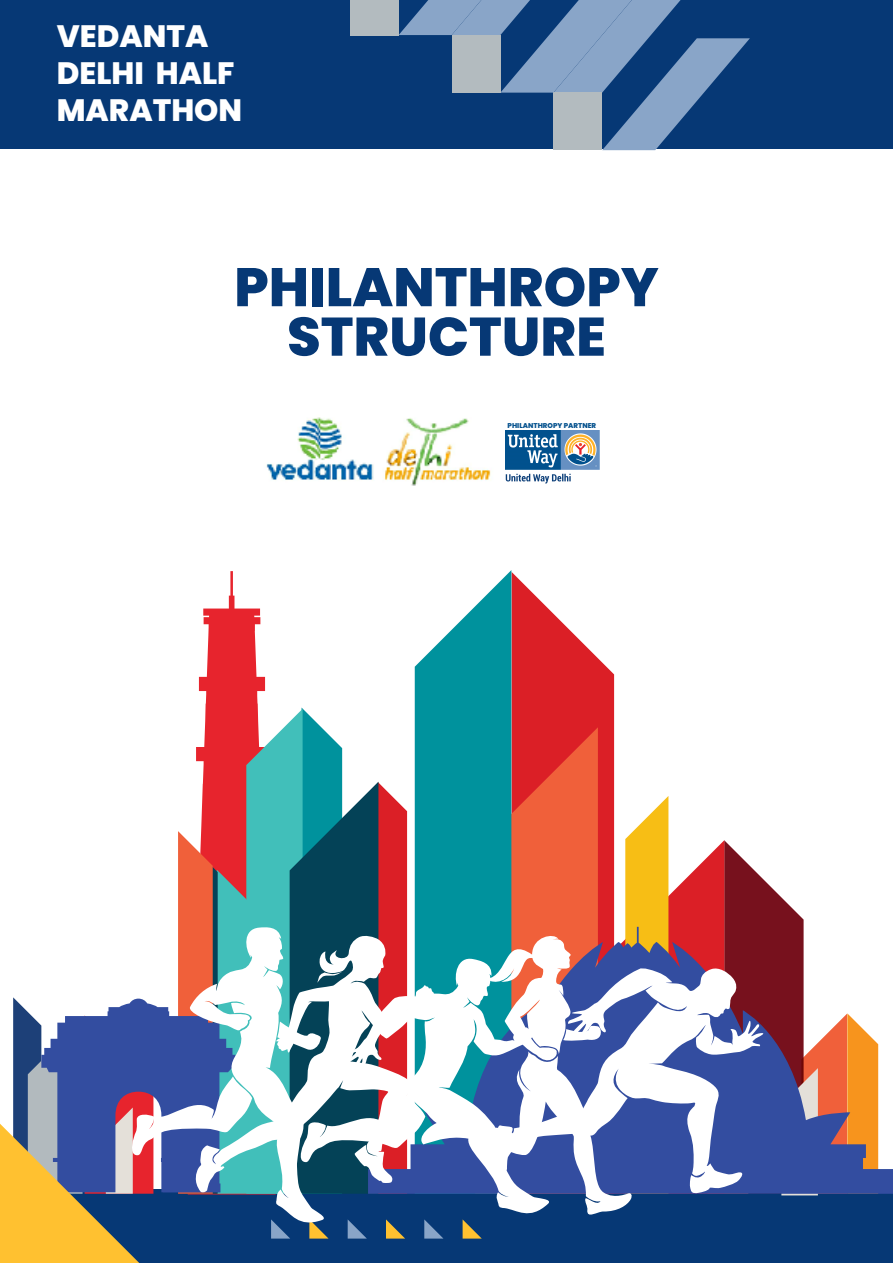
<style>
.page{position:relative;width:893px;height:1263px;background:#fff}
.page>*{position:absolute;margin:0;border:0;box-sizing:border-box;transform-origin:0 0}
.t1{font:800 54.15px/49.5px "Poppins";color:#063875;text-align:center}
.t2{font:800 30.9px/37px "Poppins";color:#fff}
.t3{font:800 7.05px "Poppins";color:#05528e}
</style>
<div class="page">
<div style="left:0;top:0;width:893px;height:149px;background:#063875"></div>
<div style="left:0;top:1189px;width:893px;height:74px;background:#063875"></div>
<svg style="left:399px;top:0;width:351px;height:150px"></svg>
<div style="left:350px;top:0;width:49px;height:35px;background:#b3bbbf"></div>
<svg style="left:198px;top:571px;width:68px;height:136px;fill:#e7242d"></svg>
<svg style="left:512px;top:572px;width:102px;height:224px;fill:#db1f26"></svg>
<svg style="left:511px;top:727px;width:87px;height:69px;background:#e2392f"></svg>
<svg style="left:415px;top:570px;width:96px;height:357px;fill:#00929d"></svg>
<svg style="left:416px;top:796px;width:462px;height:442px"></svg>
<svg style="left:554px;top:967px;width:209px;height:227px;fill:#334da0"></svg>
<svg style="left:407px;top:956px;width:147px;height:265px"></svg>
<svg style="left:407px;top:934px;width:27px;height:259px"></svg>
<svg style="left:0;top:707px;width:407px;height:556px"></svg>
<img style="left:505px;top:431px;width:94px;height:53px">
<img style="left:266px;top:417px;width:225px;height:69px">
<p class="t2" style="left:57px;top:18px;width:187px">VEDANTA<br>DELHI HALF<br>MARATHON</p>
<h1 class="t1" style="left:234px;top:263px;width:426px">PHILANTHROPY<br>STRUCTURE</h1>
<p class="t3" style="left:508px;top:421px;width:90px">PHILANTHROPY PARTNER</p>
</div>
